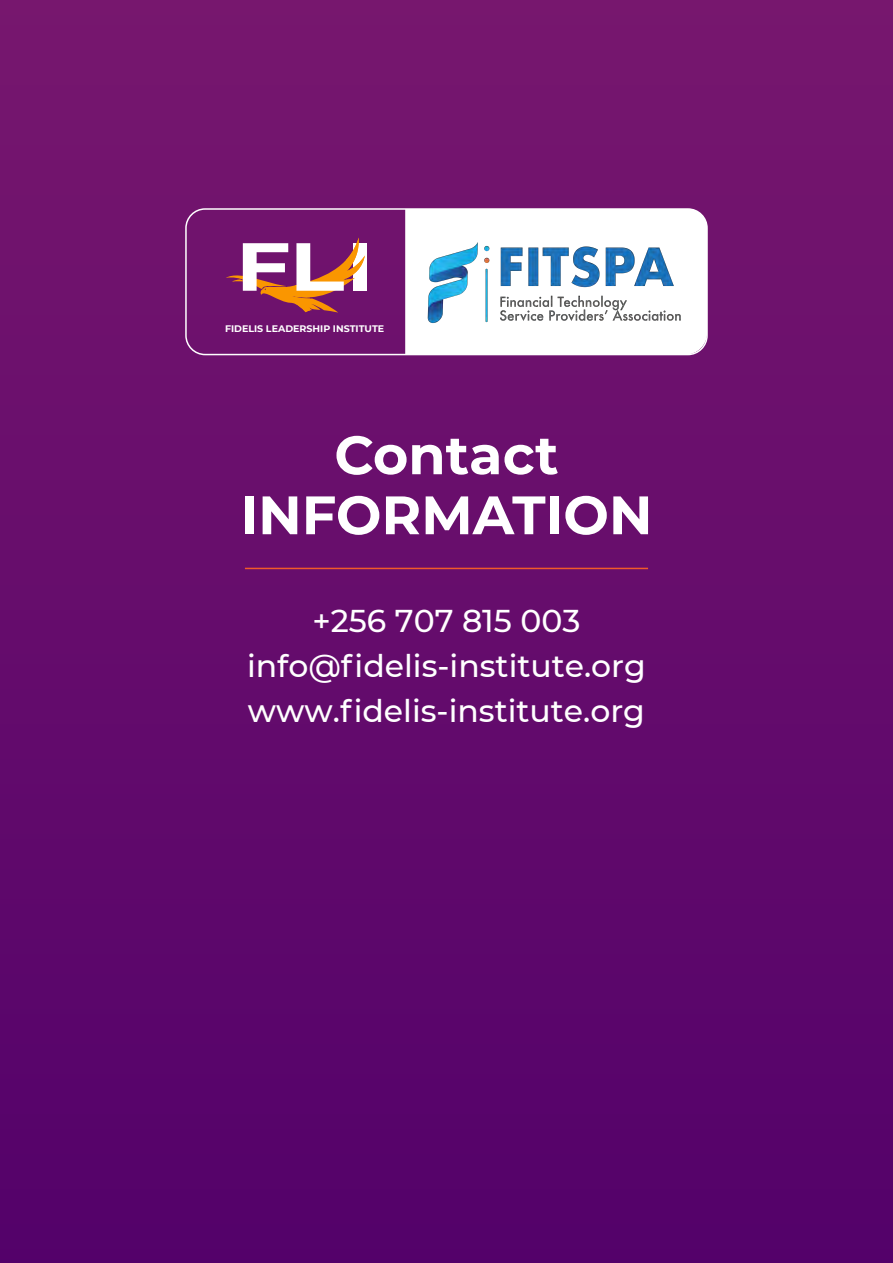
<style>
.page{position:relative;width:893px;height:1263px;background:#fff}
.page>*{position:absolute;margin:0;border:0;box-sizing:border-box;transform-origin:0 0}
.t1{font:700 54px/60px "Montserrat";color:#fff;text-align:center}
.t2{font:500 31.5px/45px "Montserrat";color:#fff;text-align:center}
.t3{font:700 9.45px "Montserrat";color:#fff}
</style>
<div class="page">
<div style="left:0;top:0;width:893px;height:1263px;background:linear-gradient(to bottom,#77176e,#53016a)"></div>
<div style="left:353px;top:243px;width:14px;height:48px;background:#fff"></div>
<svg style="left:226px;top:237px;width:139px;height:76px"></svg>
<div style="left:185px;top:208px;width:523px;height:147px;border:2px solid #fff;border-radius:19px"></div>
<svg style="left:405px;top:209px;width:302px;height:146px"></svg>
<img style="left:426px;top:241px;width:256px;height:85px">
<hr style="left:245px;top:568px;width:403px;height:1px;background:#f15a29">
<p class="t3" style="left:225px;top:322px;width:161px">FIDELIS LEADERSHIP INSTITUTE</p>
<h1 class="t1" style="left:240px;top:422px;width:414px">Contact<br>INFORMATION</h1>
<p class="t2" style="left:247px;top:596px;width:400px">+256 707 815 003 info@fidelis-institute.org www.fidelis-institute.org</p>
</div>
